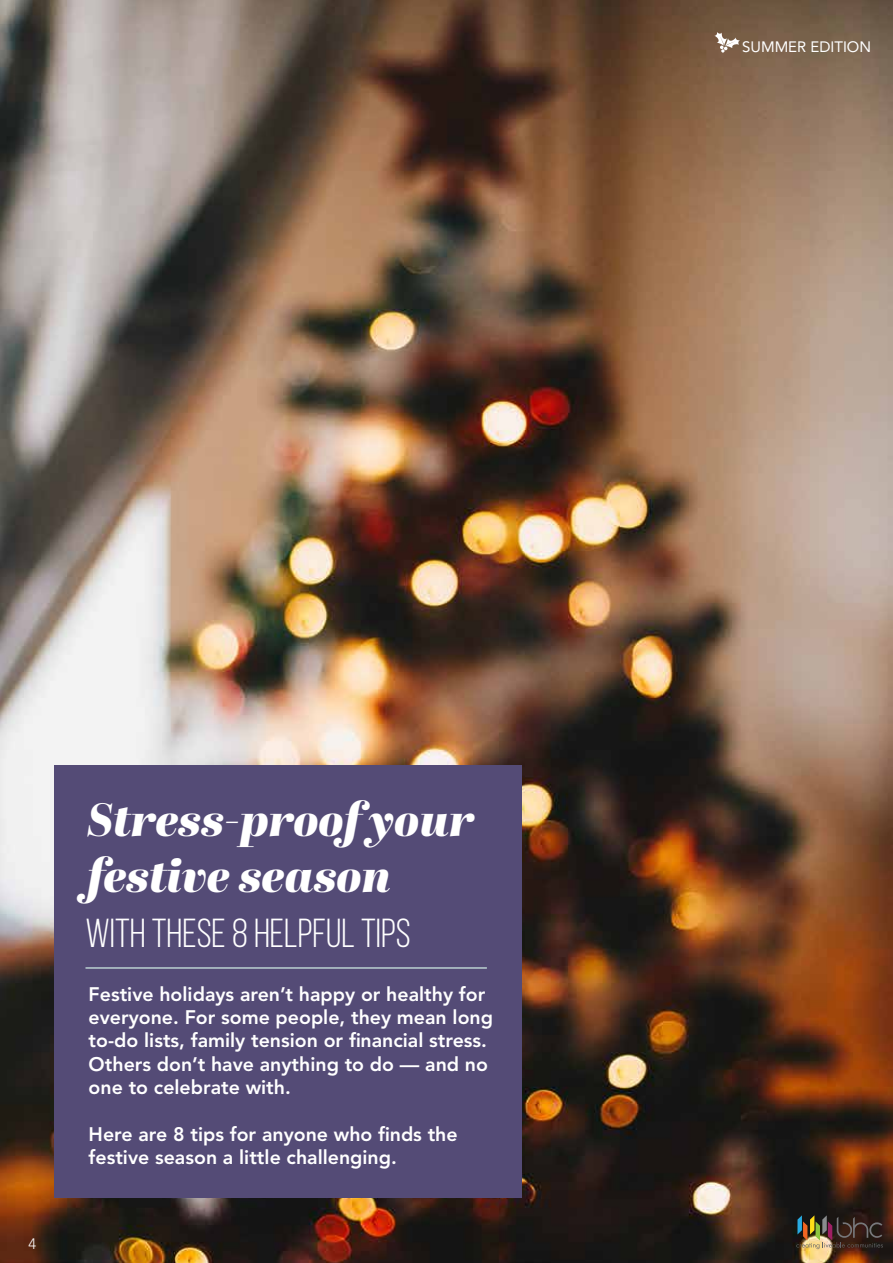
<style>
.page{position:relative;width:893px;height:1263px;background:#fff}
.page>*{position:absolute;margin:0;border:0;box-sizing:border-box;transform-origin:0 0}
.t1{font:italic 46.5px/55.8px "Abril Fatface";color:#fff}
.t2{font:40.5px "Bebas Neue";color:#fff}
.t3{font:800 19.5px/23.4px "Avenir LT Pro";color:#fff}
.t4{font:15px "Avenir LT Pro";color:#fff}
.t5{font:300 15px "Avenir LT Pro";color:#fff}
</style>
<div class="page">
<img style="left:0;top:0;width:893px;height:1263px">
<svg style="left:796px;top:1215px;width:87px;height:34px;background:#534434"></svg>
<svg style="left:714px;top:32px;width:26px;height:21px"></svg>
<div style="left:54px;top:766px;width:468px;height:432px;background:#544b76"></div>
<hr style="left:85px;top:967px;width:402px;height:2px;background:#bbd0d1">
<p class="t4" style="left:742px;top:38px;width:130px">SUMMER EDITION</p>
<p class="t5" style="left:29px;top:1235px;width:9px">4</p>
<h1 class="t1" style="left:87px;top:790px;width:389px">Stress-proof your festive season</h1>
<h2 class="t2" style="left:85px;top:911px;width:327px">WITH THESE 8 HELPFUL TIPS</h2>
<p class="t3" style="left:89px;top:982px;width:406px">Festive holidays aren’t happy or healthy for everyone. For some people, they mean long to-do lists, family tension or financial stress.<br>Others don’t have anything to do — and no one to celebrate with.</p>
<p class="t3" style="left:89px;top:1123px;width:371px">Here are 8 tips for anyone who finds the festive season a little challenging.</p>
</div>
